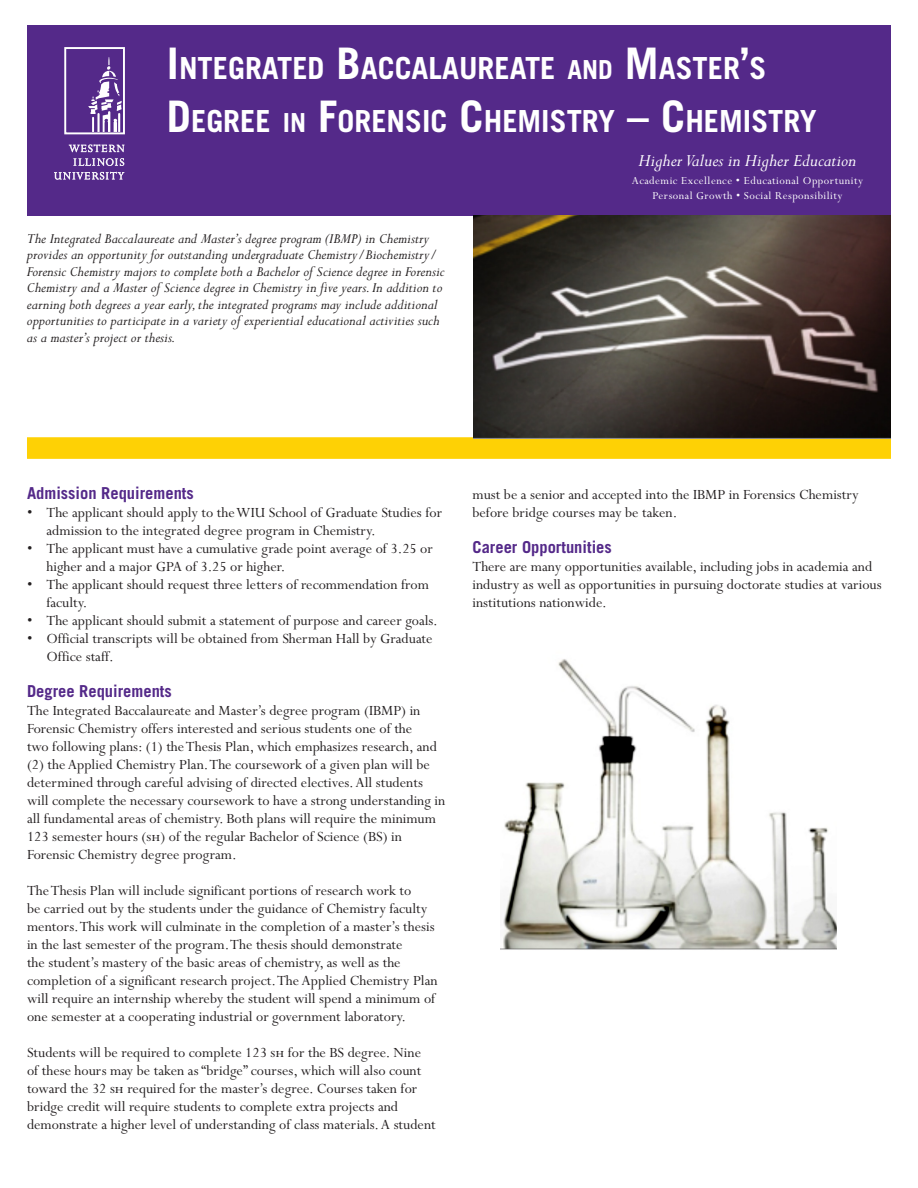
<style>
.page{position:relative;width:918px;height:1188px;background:#fff}
.page>*{position:absolute;margin:0;border:0;box-sizing:border-box;transform-origin:0 0}
.t1{font:700 30.45px/52.5px "Trade Gothic";color:#fff}
.t2{font:italic 19.5px "Perpetua";color:#fff}
.Subhead_1_heading{font:700 16.5px "Trade Gothic";color:#542989}
.body___L_unordered{font:15.75px/18px "Perpetua";color:#231f20}
.pgm_description_un{font:italic 15.75px/16.5px "Perpetua";color:#231f20}
.list_1_unordered_0{font:15.75px/18px "Perpetua";color:#231f20}
.list_1___L_unorder{font:15.75px/18px "Perpetua";color:#231f20}
.t3{font:12px/15px "Perpetua";letter-spacing:.04em;color:#fff;text-align:center}
.s1{font-size:43.5px}
.s2{font-size:26.25px}
.s3{font-family:"Perpetua SC"}
</style>
<div class="page">
<div style="left:27px;top:437px;width:864px;height:22px;background:#fed105;border:2px solid #fed105"></div>
<div style="left:27px;top:26px;width:864px;height:190px;background:#542989"></div>
<div style="left:64px;top:47px;width:61px;height:87px;border:2px solid #fff"></div>
<svg style="left:88px;top:57px;width:34px;height:75px"></svg>
<svg style="left:69px;top:144px;width:56px;height:8px"></svg>
<svg style="left:73px;top:158px;width:51px;height:8px"></svg>
<svg style="left:54px;top:172px;width:70px;height:8px"></svg>
<img style="left:474px;top:216px;width:417px;height:223px">
<img style="left:500px;top:659px;width:337px;height:291px">
<h1 class="t1" style="left:167px;top:42px;width:651px"><span class="s1">I</span>NTEGRATED <span class="s1">B</span>ACCALAUREATE <span class="s2">AND</span> <span class="s1">M</span>ASTER<span class="s1">’</span>S<br><span class="s1">D</span>EGREE <span class="s2">IN</span> <span class="s1">F</span>ORENSIC <span class="s1">C</span>HEMISTRY <span class="s1">– C</span>HEMISTRY</h1>
<h2 class="t2" style="left:638px;top:151px;width:220px">Higher Values in Higher Education</h2>
<h2 class="t3" style="left:632px;top:174px;width:233px">Academic Excellence • Educational Opportunity<br>Personal Growth • Social Responsibility</h2>
<p class="pgm_description_un" style="left:27px;top:231px;width:419px">The Integrated Baccalaureate and Master’s degree program (IBMP) in Chemistry provides an opportunity for outstanding undergraduate Chemistry/Biochemistry/ Forensic Chemistry majors to complete both a Bachelor of Science degree in Forensic Chemistry and a Master of Science degree in Chemistry in five years. In addition to earning both degrees a year early, the integrated programs may include additional opportunities to participate in a variety of experiential educational activities such as a master’s project or thesis.</p>
<p class="Subhead_1_heading" style="left:27px;top:483px;width:168px">Admission Requirements</p>
<p class="list_1_unordered_0" style="left:46px;top:504px;width:397px;text-indent:-20px">• The applicant should apply to theWIU School of Graduate Studies for admission to the integrated degree program in Chemistry.</p>
<p class="list_1_unordered_0" style="left:46px;top:540px;width:388px;text-indent:-20px">• The applicant must have a cumulative grade point average of 3.25 or higher and a major GPA of 3.25 or higher.</p>
<p class="list_1_unordered_0" style="left:46px;top:576px;width:384px;text-indent:-20px">• The applicant should request three letters of recommendation from faculty.</p>
<p class="list_1_unordered_0" style="left:27px;top:612px;width:412px">• The applicant should submit a statement of purpose and career goals.</p>
<p class="list_1___L_unorder" style="left:46px;top:630px;width:388px;text-indent:-20px">• Official transcripts will be obtained from Sherman Hall by Graduate<br>Office staff.</p>
<p class="Subhead_1_heading" style="left:27px;top:681px;width:146px">Degree Requirements</p>
<p class="body___L_unordered" style="left:27px;top:702px;width:420px">The Integrated Baccalaureate and Master’s degree program (IBMP) in Forensic Chemistry offers interested and serious students one of the<br>two following plans: (1) theThesis Plan, which emphasizes research, and (2) the Applied Chemistry Plan.The coursework of a given plan will be determined through careful advising of directed electives.All students will complete the necessary coursework to have a strong understanding in all fundamental areas of chemistry. Both plans will require the minimum 123 semester hours (<span class="s3">sh</span>) of the regular Bachelor of Science (BS) in Forensic Chemistry degree program.</p>
<p class="body___L_unordered" style="left:27px;top:882px;width:412px">TheThesis Plan will include significant portions of research work to<br>be carried out by the students under the guidance of Chemistry faculty mentors.This work will culminate in the completion of a master’s thesis in the last semester of the program.The thesis should demonstrate<br>the student’s mastery of the basic areas of chemistry, as well as the completion of a significant research project.The Applied Chemistry Plan will require an internship whereby the student will spend a minimum of one semester at a cooperating industrial or government laboratory.</p>
<p class="body___L_unordered" style="left:27px;top:1044px;width:410px">Students will be required to complete 123 <span class="s3">sh</span> for the BS degree. Nine of these hours may be taken as “bridge” courses, which will also count toward the 32 <span class="s3">sh</span> required for the master’s degree. Courses taken for bridge credit will require students to complete extra projects and demonstrate a higher level of understanding of class materials.A student</p>
<p class="body___L_unordered" style="left:472px;top:486px;width:388px">must be a senior and accepted into the IBMP in Forensics Chemistry before bridge courses may be taken.</p>
<p class="Subhead_1_heading" style="left:472px;top:537px;width:141px">Career Opportunities</p>
<p class="body___L_unordered" style="left:472px;top:558px;width:411px">There are many opportunities available, including jobs in academia and industry as well as opportunities in pursuing doctorate studies at various institutions nationwide.</p>
</div>
